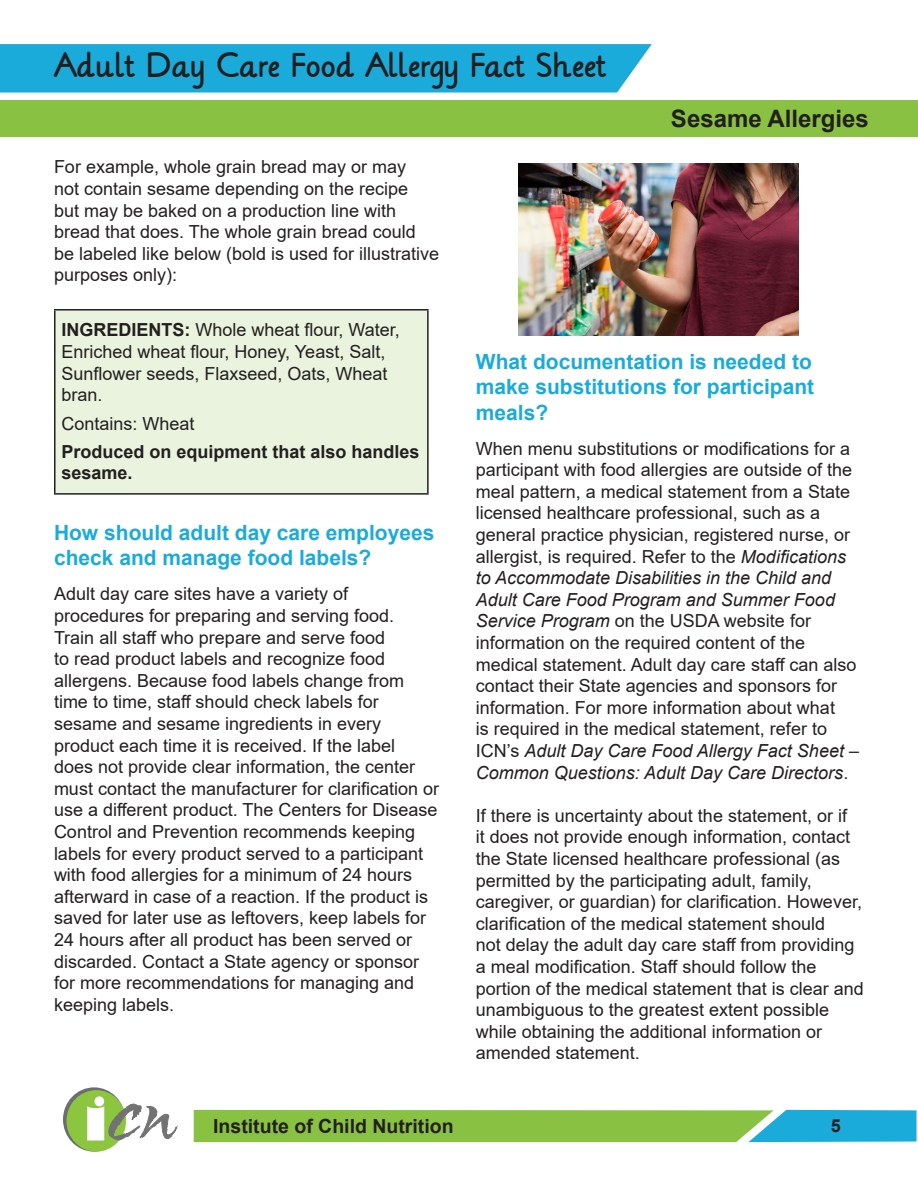
<style>
.page{position:relative;width:918px;height:1188px;background:#fff}
.page>*{position:absolute;margin:0;border:0;box-sizing:border-box;transform-origin:0 0}
.t1{font:800 58.2px "Gill Sans";color:#fff}
.t2{font:27px "Lilly";color:#231f20}
.t3{font:700 24px "Arial";color:#231f20}
.heading_2{font:700 21px/25.2px "Arial";color:#1babda}
.t4{font:700 19.5px "Arial";color:#231f20}
.content{font:18px/21.6px "Arial";color:#231f20}
.content-2{font:700 18px/21.6px "Arial";color:#231f20}
.s1{font-weight:700}
.s2{font-style:italic}
</style>
<div class="page">
<svg style="left:194px;top:1110px;width:723px;height:32px;background:#75be65"></svg>
<svg style="left:63px;top:1087px;width:62px;height:65px"></svg>
<div style="left:67px;top:1090px;width:59px;height:62px;background:#8bc63e;border-radius:50%"></div>
<svg style="left:108px;top:1104px;width:69px;height:36px"></svg>
<div style="left:0;top:44px;width:652px;height:49px;background:#1babda"></div>
<div style="left:0;top:100px;width:918px;height:37px;background:#89c242"></div>
<div style="left:55px;top:310px;width:373px;height:184px;background:#eaf3de"></div>
<hr style="left:54px;top:309px;width:375px;height:2px;background:#231f20">
<hr style="left:54px;top:311px;width:2px;height:182px;background:#231f20">
<hr style="left:54px;top:493px;width:375px;height:2px;background:#231f20">
<hr style="left:427px;top:311px;width:2px;height:182px;background:#231f20">
<img style="left:518px;top:163px;width:280px;height:173px">
<h2 class="t2" style="left:54px;top:44px;width:554px">Adult Day Care Food Allergy Fact Sheet</h2>
<h3 class="t3" style="left:671px;top:102px;width:199px">Sesame Allergies</h3>
<p class="content" style="left:54px;top:156px;width:387px">For example, whole grain bread may or may<br>not contain sesame depending on the recipe<br>but may be baked on a production line with bread that does. The whole grain bread could be labeled like below (bold is used for illustrative purposes only):</p>
<p class="content" style="left:62px;top:319px;width:340px"><span class="s1">INGREDIENTS:</span> Whole wheat flour, Water,<br>Enriched wheat flour, Honey, Yeast, Salt,<br>Sunflower seeds, Flaxseed, Oats, Wheat bran.</p>
<p class="content" style="left:62px;top:412px;width:135px">Contains: Wheat</p>
<p class="content-2" style="left:62px;top:441px;width:360px">Produced on equipment that also handles sesame.</p>
<p class="heading_2" style="left:54px;top:520px;width:382px">How should adult day care employees check and manage food labels?</p>
<p class="content" style="left:54px;top:583px;width:387px">Adult day care sites have a variety of procedures for preparing and serving food.<br>Train all staff who prepare and serve food<br>to read product labels and recognize food allergens. Because food labels change from time to time, staff should check labels for sesame and sesame ingredients in every product each time it is received. If the label<br>does not provide clear information, the center must contact the manufacturer for clarification or use a different product. The Centers for Disease Control and Prevention recommends keeping labels for every product served to a participant with food allergies for a minimum of 24 hours afterward in case of a reaction. If the product is saved for later use as leftovers, keep labels for 24 hours after all product has been served or discarded. Contact a State agency or sponsor for more recommendations for managing and keeping labels.</p>
<p class="heading_2" style="left:476px;top:349px;width:340px;text-align:justify">What documentation is needed to make substitutions for participant meals?</p>
<p class="content" style="left:476px;top:437px;width:385px">When menu substitutions or modifications for a participant with food allergies are outside of the meal pattern, a medical statement from a State licensed healthcare professional, such as a general practice physician, registered nurse, or allergist, is required. Refer to the <span class="s2">Modifications to Accommodate Disabilities in the Child and Adult Care Food Program and Summer Food Service Program</span> on the USDA website for information on the required content of the medical statement. Adult day care staff can also contact their State agencies and sponsors for information. For more information about what<br>is required in the medical statement, refer to ICN’s <span class="s2">Adult Day Care Food Allergy Fact Sheet</span> – <span class="s2">Common Questions: Adult Day Care Directors</span>.</p>
<p class="content" style="left:476px;top:805px;width:390px">If there is uncertainty about the statement, or if<br>it does not provide enough information, contact the State licensed healthcare professional (as permitted by the participating adult, family, caregiver, or guardian) for clarification. However, clarification of the medical statement should<br>not delay the adult day care staff from providing a meal modification. Staff should follow the portion of the medical statement that is clear and unambiguous to the greatest extent possible while obtaining the additional information or amended statement.</p>
<h1 class="t1" style="left:84px;top:1083px;width:25px">i</h1>
<p class="t4" style="left:213px;top:1113px;width:242px">Institute of Child Nutrition</p>
<p class="content-2" style="left:831px;top:1116px;width:12px">5</p>
</div>
